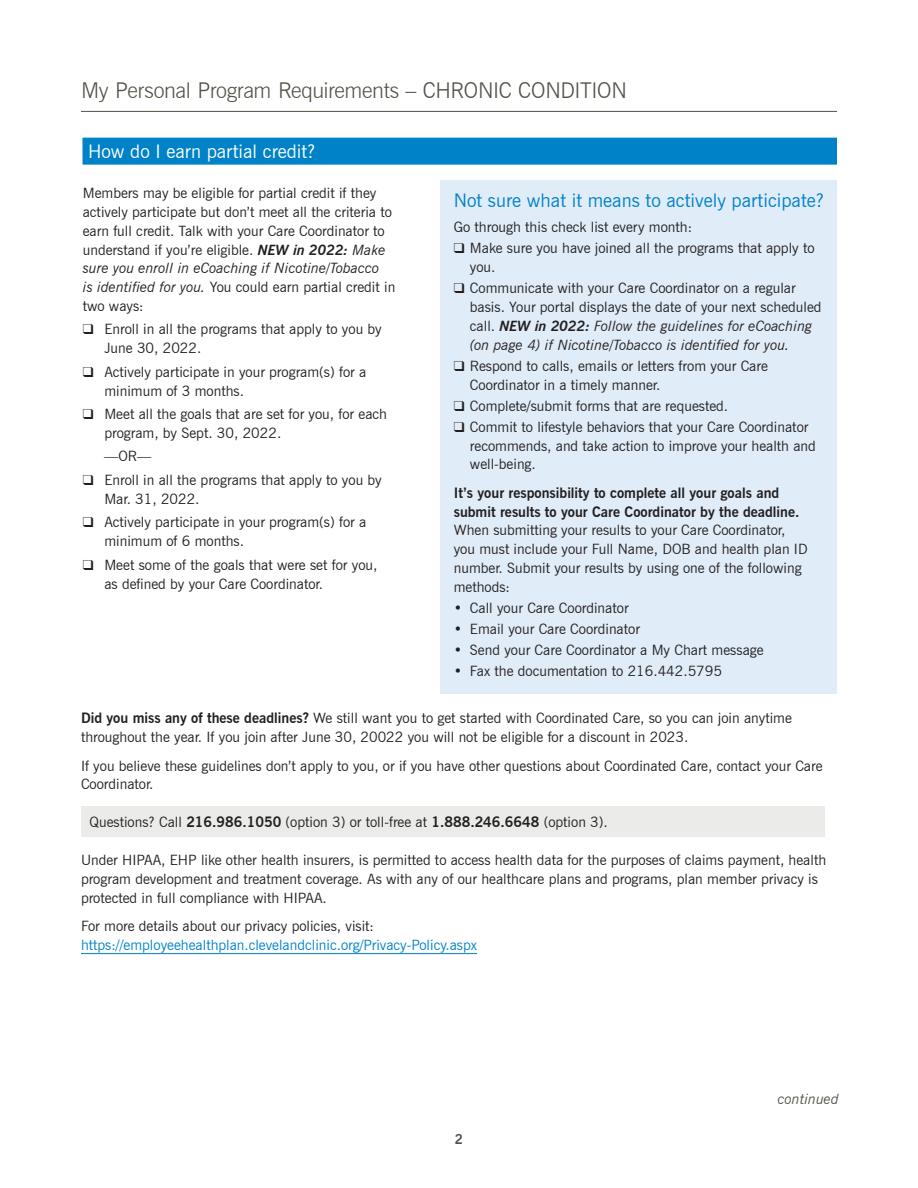
<style>
.page{position:relative;width:918px;height:1188px;background:#fff}
.page>*{position:absolute;margin:0;border:0;box-sizing:border-box;transform-origin:0 0}
.t1{font:300 21.75px "News Gothic BT";letter-spacing:-.015em;color:#535249}
.t2{font:18.75px "News Gothic BT";color:#0082c8}
.t3{font:18.75px "News Gothic BT";color:#fff}
.t4{font:14.25px/18.8px "News Gothic BT";color:#231f20}
.t5{font:700 14.25px/18.8px "News Gothic BT";color:#231f20}
.t6{font:14.25px "News Gothic BT";color:#0082c8}
.t7{font:italic 14.25px "News Gothic BT";color:#535249}
.t8{font:700 13.5px "News Gothic BT";color:#535249}
.s1{font-weight:700;font-style:italic}
.s2{font-style:italic}
.s3{font-weight:700}
</style>
<div class="page">
<hr style="left:81px;top:111px;width:756px;height:1px;background:#535249">
<div style="left:82px;top:138px;width:755px;height:27px;background:#0082c8"></div>
<hr style="left:81px;top:953px;width:396px;height:1px;background:#0082c8">
<div style="left:81px;top:807px;width:743px;height:30px;background:#ebebea"></div>
<div style="left:441px;top:180px;width:396px;height:513px;background:#e0ecf7"></div>
<h1 class="t1" style="left:81px;top:77px;width:547px">My Personal Program Requirements – CHRONIC CONDITION</h1>
<h2 class="t3" style="left:88px;top:140px;width:229px">How do I earn partial credit?</h2>
<p class="t4" style="left:83px;top:184px;width:314px">Members may be eligible for partial credit if they actively participate but don’t meet all the criteria to earn full credit. Talk with your Care Coordinator to understand if you’re eligible. <span class="s1">NEW in 2022:</span> <span class="s2">Make sure you enroll in eCoaching if Nicotine/Tobacco<br>is identified for you.</span> You could earn partial credit in two ways:</p>
<p class="t4" style="left:104px;top:320px;width:279px;text-indent:-22px">❑ Enroll in all the programs that apply to you by<br>June 30, 2022.</p>
<p class="t4" style="left:104px;top:362px;width:264px;text-indent:-22px">❑ Actively participate in your program(s) for a minimum of 3 months.</p>
<p class="t4" style="left:104px;top:405px;width:284px;text-indent:-22px">❑ Meet all the goals that are set for you, for each program, by Sept. 30, 2022.</p>
<p class="t4" style="left:104px;top:447px;width:49px">—OR—</p>
<p class="t4" style="left:104px;top:471px;width:279px;text-indent:-22px">❑ Enroll in all the programs that apply to you by<br>Mar. 31, 2022.</p>
<p class="t4" style="left:104px;top:513px;width:264px;text-indent:-22px">❑ Actively participate in your program(s) for a minimum of 6 months.</p>
<p class="t4" style="left:104px;top:555px;width:275px;text-indent:-22px">❑ Meet some of the goals that were set for you, as defined by your Care Coordinator.</p>
<h2 class="t2" style="left:454px;top:189px;width:372px">Not sure what it means to actively participate?</h2>
<p class="t4" style="left:454px;top:218px;width:240px">Go through this check list every month:</p>
<p class="t4" style="left:470px;top:239px;width:346px;text-indent:-16px">❑ Make sure you have joined all the programs that apply to you.</p>
<p class="t4" style="left:470px;top:279px;width:353px;text-indent:-16px">❑ Communicate with your Care Coordinator on a regular basis. Your portal displays the date of your next scheduled call. <span class="s1">NEW in 2022:</span> <span class="s2">Follow the guidelines for eCoaching (on page 4) if Nicotine/Tobacco is identified for you.</span></p>
<p class="t4" style="left:470px;top:356px;width:300px;text-indent:-16px">❑ Respond to calls, emails or letters from your Care<br>Coordinator in a timely manner.</p>
<p class="t4" style="left:454px;top:396px;width:276px">❑ Complete/submit forms that are requested.</p>
<p class="t4" style="left:470px;top:417px;width:347px;text-indent:-16px">❑ Commit to lifestyle behaviors that your Care Coordinator recommends, and take action to improve your health and well-being.</p>
<p class="t5" style="left:454px;top:483px;width:347px">It’s your responsibility to complete all your goals and submit results to your Care Coordinator by the deadline.</p>
<p class="t4" style="left:454px;top:521px;width:355px">When submitting your results to your Care Coordinator, you must include your Full Name, DOB and health plan ID number. Submit your results by using one of the following methods:</p>
<p class="t4" style="left:454px;top:598px;width:176px">• Call your Care Coordinator</p>
<p class="t4" style="left:454px;top:620px;width:188px">• Email your Care Coordinator</p>
<p class="t4" style="left:454px;top:641px;width:311px">• Send your Care Coordinator a My Chart message</p>
<p class="t4" style="left:454px;top:662px;width:270px">• Fax the documentation to 216.442.5795</p>
<p class="t4" style="left:81px;top:709px;width:712px"><span class="s3">Did you miss any of these deadlines?</span> We still want you to get started with Coordinated Care, so you can join anytime throughout the year. If you join after June 30, 20022 you will not be eligible for a discount in 2023.</p>
<p class="t4" style="left:81px;top:756px;width:743px">If you believe these guidelines don’t apply to you, or if you have other questions about Coordinated Care, contact your Care<br>Coordinator.</p>
<p class="t4" style="left:90px;top:813px;width:520px">Questions? Call <span class="s3">216.986.1050</span> (option 3) or toll-free at <span class="s3">1.888.246.6648</span> (option 3).</p>
<p class="t4" style="left:81px;top:851px;width:747px">Under HIPAA, EHP like other health insurers, is permitted to access health data for the purposes of claims payment, health program development and treatment coverage. As with any of our healthcare plans and programs, plan member privacy is protected in full compliance with HIPAA.</p>
<p class="t4" style="left:81px;top:917px;width:295px">For more details about our privacy policies, visit:</p>
<p class="t6" style="left:81px;top:936px;width:398px">https://employeehealthplan.clevelandclinic.org/Privacy-Policy.aspx</p>
<p class="t8" style="left:455px;top:1131px;width:10px">2</p>
<p class="t7" style="left:778px;top:1091px;width:63px">continued</p>
</div>
